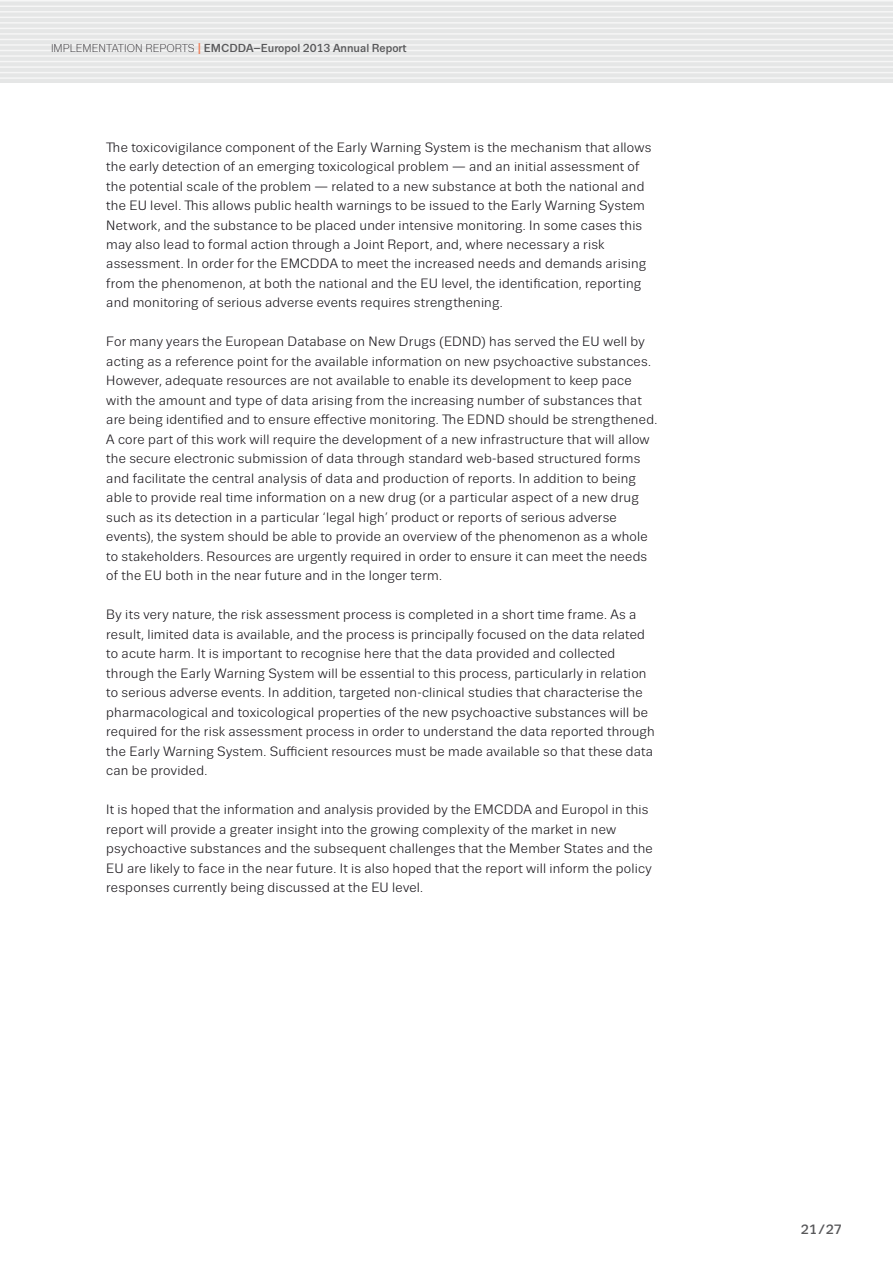
<style>
.page{position:relative;width:893px;height:1263px;background:#fff}
.page>*{position:absolute;margin:0;border:0;box-sizing:border-box;transform-origin:0 0}
.t1{font:13.5px/19.5px "Trivia Sans";letter-spacing:.015em;color:#1a171c}
.t2{font:500 13.5px "Trivia Sans";color:#58585a}
.t3{font:500 11.55px "Trivia Sans";color:#58585a}
.s1{font-weight:300;font-size:11.25px;color:#1a171c}
.s2{font-size:15.6px;color:#ee8360}
</style>
<div class="page">
<div style="left:0;top:0;width:893px;height:83px;background:#e5e6e6"></div>
<hr style="left:0;top:0;width:893px;height:2px;background:#f6f6f6">
<hr style="left:0;top:6px;width:893px;height:1px;background:#f6f6f6">
<hr style="left:0;top:11px;width:893px;height:2px;background:#f6f6f6">
<hr style="left:0;top:17px;width:893px;height:1px;background:#f6f6f6">
<hr style="left:0;top:22px;width:893px;height:2px;background:#f6f6f6">
<hr style="left:0;top:28px;width:893px;height:1px;background:#f6f6f6">
<hr style="left:0;top:33px;width:893px;height:2px;background:#f6f6f6">
<hr style="left:0;top:39px;width:893px;height:1px;background:#f6f6f6">
<hr style="left:0;top:44px;width:893px;height:2px;background:#f6f6f6">
<hr style="left:0;top:50px;width:893px;height:1px;background:#f6f6f6">
<hr style="left:0;top:55px;width:893px;height:2px;background:#f6f6f6">
<hr style="left:0;top:61px;width:893px;height:1px;background:#f6f6f6">
<hr style="left:0;top:66px;width:893px;height:2px;background:#f6f6f6">
<hr style="left:0;top:72px;width:893px;height:1px;background:#f6f6f6">
<hr style="left:0;top:77px;width:893px;height:2px;background:#f6f6f6">
<p class="t3" style="left:51px;top:42px;width:357px"><span class="s1">IMPLEMENTATION REPORTS</span> <span class="s2">I</span> EMCDDA–Europol 2013 Annual Report</p>
<p class="t1" style="left:106px;top:137px;width:547px">The toxicovigilance component of the Early Warning System is the mechanism that allows the early detection of an emerging toxicological problem — and an initial assessment of the potential scale of the problem — related to a new substance at both the national and the EU level. This allows public health warnings to be issued to the Early Warning System Network, and the substance to be placed under intensive monitoring. In some cases this may also lead to formal action through a Joint Report, and, where necessary a risk assessment. In order for the EMCDDA to meet the increased needs and demands arising from the phenomenon, at both the national and the EU level, the identification, reporting and monitoring of serious adverse events requires strengthening.</p>
<p class="t1" style="left:106px;top:332px;width:552px">For many years the European Database on New Drugs (EDND) has served the EU well by acting as a reference point for the available information on new psychoactive substances.<br>However, adequate resources are not available to enable its development to keep pace with the amount and type of data arising from the increasing number of substances that are being identified and to ensure effective monitoring. The EDND should be strengthened.<br>A core part of this work will require the development of a new infrastructure that will allow the secure electronic submission of data through standard web-based structured forms and facilitate the central analysis of data and production of reports. In addition to being able to provide real time information on a new drug (or a particular aspect of a new drug such as its detection in a particular ‘legal high’ product or reports of serious adverse events), the system should be able to provide an overview of the phenomenon as a whole to stakeholders. Resources are urgently required in order to ensure it can meet the needs of the EU both in the near future and in the longer term.</p>
<p class="t1" style="left:106px;top:605px;width:550px">By its very nature, the risk assessment process is completed in a short time frame. As a result, limited data is available, and the process is principally focused on the data related to acute harm. It is important to recognise here that the data provided and collected through the Early Warning System will be essential to this process, particularly in relation to serious adverse events. In addition, targeted non-clinical studies that characterise the pharmacological and toxicological properties of the new psychoactive substances will be required for the risk assessment process in order to understand the data reported through the Early Warning System. Sufficient resources must be made available so that these data can be provided.</p>
<p class="t1" style="left:106px;top:800px;width:548px">It is hoped that the information and analysis provided by the EMCDDA and Europol in this report will provide a greater insight into the growing complexity of the market in new psychoactive substances and the subsequent challenges that the Member States and the EU are likely to face in the near future. It is also hoped that the report will inform the policy responses currently being discussed at the EU level.</p>
<p class="t2" style="left:801px;top:1222px;width:43px">21/27</p>
</div>
